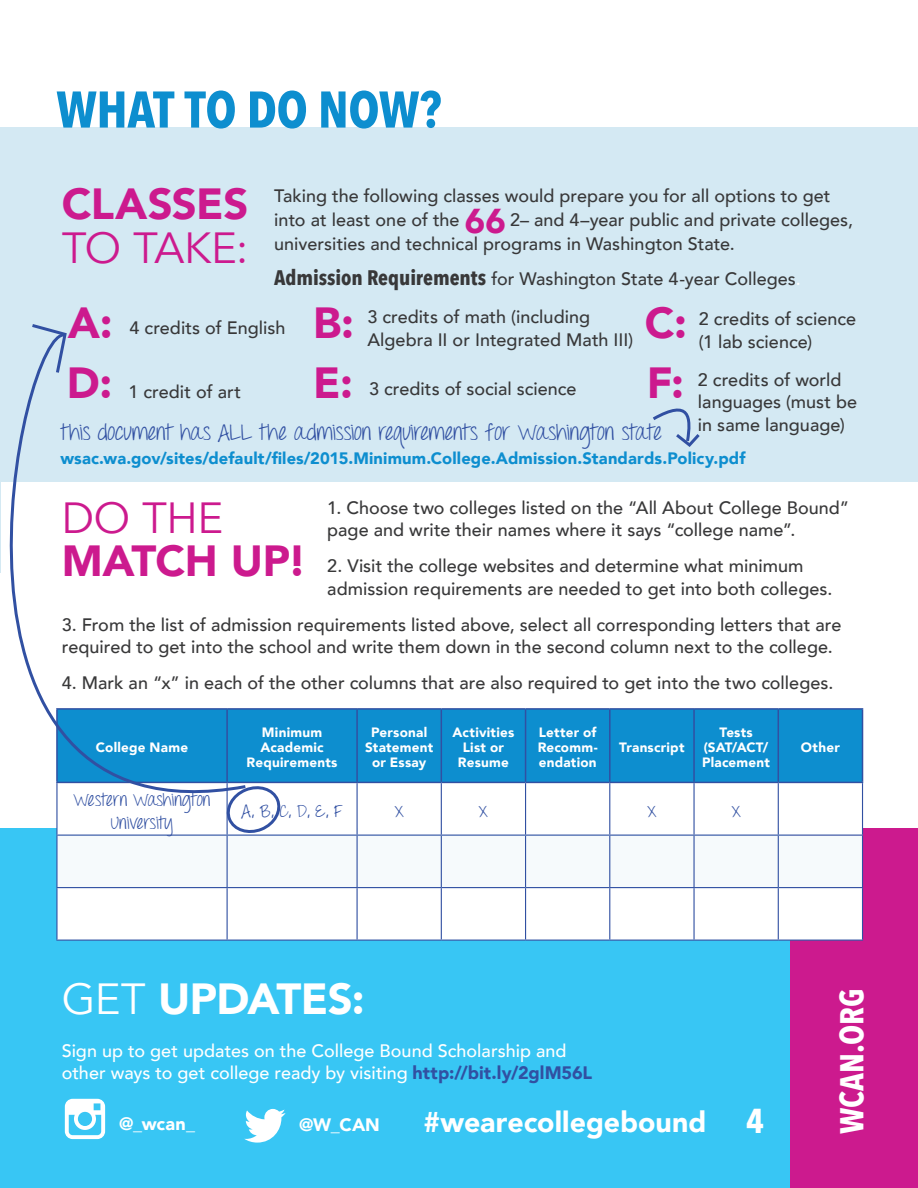
<style>
.page{position:relative;width:918px;height:1188px;background:#fff}
.page>*{position:absolute;margin:0;border:0;box-sizing:border-box;transform-origin:0 0}
.t1{font:700 51px "Avenir Next Condensed";letter-spacing:-.005em;color:#0d8ecf}
.t2{font:900 43.5px "Avenir";letter-spacing:-.015em;color:#cc1a8e}
.t3{font:43.5px "Avenir";letter-spacing:-.015em;color:#cc1a8e}
.t4{font:900 43.5px "Avenir";letter-spacing:-.015em;color:#fff}
.t5{font:900 34.5px "Avenir";color:#cc1a8e}
.t6{font:700 34.5px "Avenir Next Condensed";color:#fff}
.t7{font:700 33px "Avenir Next Condensed";letter-spacing:-.005em;color:#fff}
.t8{font:900 28.5px "Avenir";color:#fff}
.t9{font:22.5px "Throw My Hands Upinthe Air";letter-spacing:-.01em;color:#3150a2}
.t10{font:500 18px/22.5px "Avenir";color:#383839}
.t11{font:500 18px/22.5px "Avenir";color:#fff}
.t12{font:18px/22.5px "Throw My Hands Upinthe Air";color:#3150a2;text-align:center}
.t13{font:900 18px "Avenir";letter-spacing:.01em;color:#fff}
.t14{font:900 16.5px "Avenir";letter-spacing:.01em;color:#0d8ecf}
.t15{font:900 13.5px/15px "Avenir";letter-spacing:.015em;color:#fff;text-align:center}
.s1{font-family:"Avenir Next Condensed";font-weight:700;font-size:21px}
.s2{color:#fff}
.s3{font-weight:400}
.s4{font-weight:900;color:#3150a2}
</style>
<div class="page">
<div style="left:0;top:127px;width:918px;height:355px;background:#d4e9f3"></div>
<div style="left:0;top:829px;width:791px;height:359px;background:#38c6f4"></div>
<div style="left:791px;top:829px;width:127px;height:359px;background:#cc1a8e"></div>
<div style="left:249px;top:710px;width:613px;height:72px;background:#0d8ecf"></div>
<div style="left:58px;top:888px;width:804px;height:52px;background:#fff"></div>
<hr style="left:227px;top:708px;width:130px;height:2px;background:#3150a2">
<hr style="left:357px;top:708px;width:84px;height:2px;background:#3150a2">
<hr style="left:356px;top:710px;width:2px;height:72px;background:#3150a2">
<hr style="left:441px;top:708px;width:85px;height:2px;background:#3150a2">
<hr style="left:441px;top:710px;width:1px;height:72px;background:#3150a2">
<hr style="left:526px;top:708px;width:84px;height:2px;background:#3150a2">
<hr style="left:525px;top:710px;width:1px;height:72px;background:#3150a2">
<hr style="left:610px;top:708px;width:84px;height:2px;background:#3150a2">
<hr style="left:609px;top:710px;width:2px;height:72px;background:#3150a2">
<hr style="left:694px;top:708px;width:84px;height:2px;background:#3150a2">
<hr style="left:693px;top:710px;width:2px;height:72px;background:#3150a2">
<hr style="left:778px;top:708px;width:85px;height:2px;background:#3150a2">
<hr style="left:778px;top:710px;width:1px;height:72px;background:#3150a2">
<hr style="left:862px;top:710px;width:1px;height:72px;background:#3150a2">
<hr style="left:56px;top:836px;width:2px;height:51px;background:#3150a2">
<hr style="left:56px;top:887px;width:171px;height:1px;background:#3150a2">
<hr style="left:56px;top:888px;width:2px;height:52px;background:#3150a2">
<hr style="left:227px;top:888px;width:1px;height:52px;background:#3150a2">
<hr style="left:56px;top:940px;width:171px;height:1px;background:#3150a2">
<hr style="left:227px;top:940px;width:130px;height:1px;background:#3150a2">
<hr style="left:441px;top:940px;width:85px;height:1px;background:#3150a2">
<hr style="left:357px;top:888px;width:1px;height:52px;background:#3150a2">
<hr style="left:441px;top:888px;width:1px;height:52px;background:#3150a2">
<hr style="left:357px;top:940px;width:84px;height:1px;background:#3150a2">
<hr style="left:525px;top:888px;width:1px;height:52px;background:#3150a2">
<hr style="left:609px;top:888px;width:1px;height:52px;background:#3150a2">
<hr style="left:693px;top:888px;width:2px;height:52px;background:#3150a2">
<hr style="left:778px;top:888px;width:1px;height:52px;background:#3150a2">
<hr style="left:862px;top:888px;width:1px;height:52px;background:#3150a2">
<hr style="left:526px;top:940px;width:84px;height:1px;background:#3150a2">
<hr style="left:610px;top:940px;width:84px;height:1px;background:#3150a2">
<hr style="left:694px;top:940px;width:84px;height:1px;background:#3150a2">
<hr style="left:778px;top:940px;width:85px;height:1px;background:#3150a2">
<svg style="left:65px;top:1099px;width:40px;height:40px"></svg>
<svg style="left:244px;top:1109px;width:42px;height:34px"></svg>
<svg style="left:653px;top:408px;width:47px;height:39px"></svg>
<svg style="left:57px;top:782px;width:806px;height:106px"></svg>
<svg style="left:0;top:324px;width:249px;height:524px"></svg>
<h1 class="t1" style="left:56px;top:78px;width:387px">WHAT TO DO NOW?</h1>
<h2 class="t2" style="left:62px;top:167px;width:188px">CLASSES</h2>
<h2 class="t3" style="left:62px;top:222px;width:188px">TO TAKE:</h2>
<p class="t10" style="left:274px;top:182px;width:558px;line-height:24px">Taking the following classes would prepare you for all options to get into at least one of the</p>
<h3 class="t5" style="left:465px;top:191px;width:42px">66</h3>
<p class="t10" style="left:274px;top:206px;width:580px;line-height:24px;text-indent:236px">2– and 4–year public and private colleges, universities and technical programs in Washington State.</p>
<p class="t10" style="left:274px;top:266px;width:528px"><span class="s1">Admission Requirements</span> for Washington State 4-year Colleges<span class="s2">.</span></p>
<h2 class="t2" style="left:68px;top:286px;width:46px">A:</h2>
<p class="t10" style="left:130px;top:315px;width:157px">4 credits of English</p>
<h2 class="t2" style="left:313px;top:286px;width:42px">B:</h2>
<p class="t10" style="left:367px;top:305px;width:267px">3 credits of math (including<br>Algebra II or Integrated Math III)</p>
<h2 class="t2" style="left:645px;top:286px;width:44px">C:</h2>
<p class="t10" style="left:699px;top:307px;width:159px">2 credits of science (1 lab science)</p>
<h2 class="t2" style="left:67px;top:346px;width:47px">D:</h2>
<h2 class="t2" style="left:313px;top:346px;width:41px">E:</h2>
<h2 class="t2" style="left:647px;top:346px;width:39px">F:</h2>
<p class="t10" style="left:698px;top:367px;width:161px">2 credits of world languages (must be in same language)</p>
<p class="t10" style="left:369px;top:377px;width:209px">3 credits of social science</p>
<p class="t10" style="left:128px;top:380px;width:114px">1 credit of art</p>
<p class="t9" style="left:61px;top:419px;width:603px">this document has ALL the admission requirements for Washington state</p>
<p class="t14" style="left:60px;top:444px;width:687px">wsac.wa.gov/sites/default/files/2015.Minimum.College.Admission.Standards.Policy.pdf</p>
<p class="t10" style="left:327px;top:495px;width:523px">1. Choose two colleges listed on the “All About College Bound” page and write their names where it says “college name”.</p>
<p class="t10" style="left:327px;top:554px;width:507px">2. Visit the college websites and determine what minimum admission requirements are needed to get into both colleges.</p>
<p class="t10" style="left:62px;top:612px;width:781px">3. From the list of admission requirements listed above, select all corresponding letters that are required to get into the school and write them down in the second column next to the college.</p>
<p class="t10" style="left:62px;top:671px;width:773px">4. Mark an “x” in each of the other columns that are also required to get into the two colleges.</p>
<h2 class="t3" style="left:62px;top:492px;width:163px">DO THE</h2>
<h2 class="t2" style="left:62px;top:524px;width:247px">MATCH UP!</h2>
<p class="t15" style="left:96px;top:740px;width:94px">College Name</p>
<p class="t15" style="left:247px;top:725px;width:92px">Minimum<br>Academic<br>Requirements</p>
<p class="t15" style="left:365px;top:725px;width:70px">Personal<br>Statement or Essay</p>
<p class="t15" style="left:452px;top:725px;width:63px">Activities<br>List or<br>Resume</p>
<p class="t15" style="left:538px;top:725px;width:61px;text-align:justify">Letter of Recomm&shy;endation</p>
<p class="t15" style="left:619px;top:740px;width:67px">Transcript</p>
<p class="t15" style="left:702px;top:725px;width:69px">Tests (SAT/ACT/<br>Placement</p>
<p class="t12" style="left:73px;top:790px;width:139px">Western Washington<br>University</p>
<p class="t12" style="left:241px;top:801px;width:103px">A, B, C, D, E, F</p>
<p class="t12" style="left:395px;top:801px;width:10px">x</p>
<p class="t12" style="left:479px;top:801px;width:10px">x</p>
<p class="t12" style="left:647px;top:801px;width:10px">x</p>
<p class="t12" style="left:732px;top:801px;width:10px">x</p>
<p class="t15" style="left:801px;top:740px;width:40px">Other</p>
<h2 class="t4" style="left:62px;top:961px;width:305px"><span class="s3">GET</span> UPDATES:</h2>
<p class="t11" style="left:62px;top:1038px;width:532px">Sign up to get updates on the College Bound Scholarship and other ways to get college ready by visiting <span class="s4">http://bit.ly/2glM56L</span></p>
<p class="t13" style="left:119px;top:1108px;width:77px">@_wcan_</p>
<p class="t13" style="left:299px;top:1110px;width:82px">@W_CAN</p>
<h3 class="t8" style="left:423px;top:1097px;width:285px">#wearecollegebound</h3>
<h3 class="t6" style="left:746px;top:1100px;width:20px">4</h3>
<h3 class="t7" style="left:832px;top:1134px;width:147px;rotate:-90deg">WCAN.ORG</h3>
</div>
